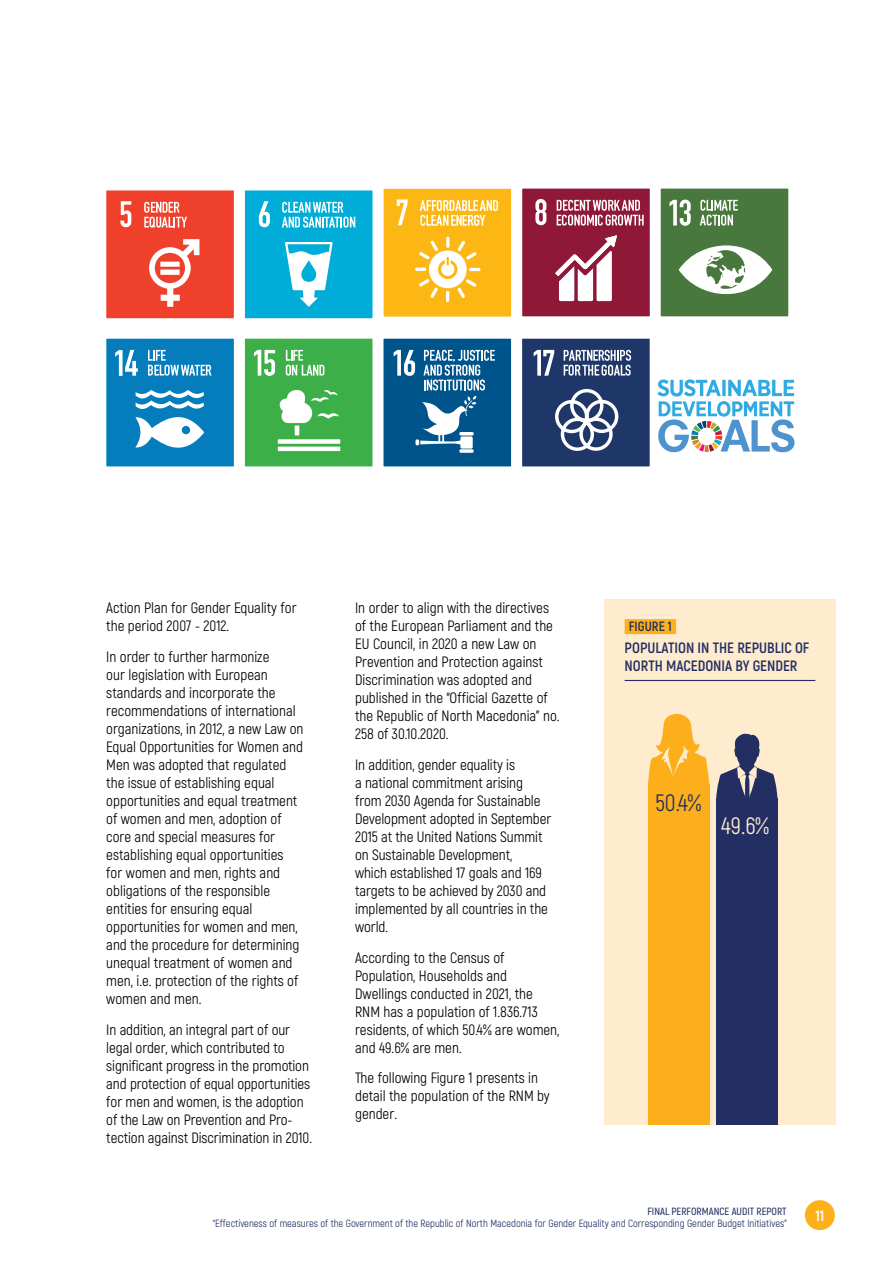
<style>
.page{position:relative;width:893px;height:1263px;background:#fff}
.page>*{position:absolute;margin:0;border:0;box-sizing:border-box;transform-origin:0 0}
.t1{font:23.7px "Akrobat";color:#232f63}
.t2{font:23.7px "Akrobat";color:#ffecce}
.t3{font:15px/18px "Akrobat";color:#000}
.t4{font:700 15px/18px "Akrobat";color:#232f63}
.t5{font:700 15px "Akrobat";color:#fff}
.t6{font:700 13.5px "Akrobat";color:#232f63}
.t7{font:10.5px "Akrobat";color:#232f63}
.t8{font:600 10.5px "Akrobat";color:#232f63}
</style>
<div class="page">
<div style="left:805px;top:1200px;width:30px;height:30px;background:#fcb01a;border-radius:50%"></div>
<div style="left:604px;top:600px;width:232px;height:525px;background:#ffecce"></div>
<div style="left:625px;top:619px;width:51px;height:15px;background:#fcb01a"></div>
<hr style="left:625px;top:680px;width:190px;height:1px;background:#232f63">
<svg style="left:648px;top:714px;width:61px;height:70px"></svg>
<svg style="left:716px;top:733px;width:61px;height:65px"></svg>
<div style="left:716px;top:798px;width:61px;height:327px;background:#232f63"></div>
<div style="left:648px;top:784px;width:61px;height:341px;background:#fcaf1a"></div>
<svg style="left:657px;top:379px;width:137px;height:73px"></svg>
<div style="left:106px;top:190px;width:128px;height:128px;background:#ef402b"></div>
<svg style="left:144px;top:202px;width:43px;height:26px"></svg>
<svg style="left:120px;top:201px;width:11px;height:26px"></svg>
<svg style="left:149px;top:239px;width:50px;height:68px"></svg>
<div style="left:245px;top:190px;width:127px;height:128px;background:#00add8"></div>
<svg style="left:282px;top:202px;width:73px;height:26px"></svg>
<svg style="left:259px;top:201px;width:11px;height:26px"></svg>
<svg style="left:285px;top:242px;width:48px;height:65px"></svg>
<div style="left:384px;top:189px;width:127px;height:128px;background:#fcb715"></div>
<svg style="left:420px;top:200px;width:78px;height:26px"></svg>
<svg style="left:397px;top:199px;width:11px;height:26px"></svg>
<svg style="left:415px;top:237px;width:65px;height:65px"></svg>
<div style="left:522px;top:189px;width:128px;height:127px;background:#8f1839"></div>
<svg style="left:557px;top:200px;width:87px;height:26px"></svg>
<svg style="left:535px;top:199px;width:11px;height:26px"></svg>
<svg style="left:555px;top:235px;width:62px;height:66px"></svg>
<div style="left:661px;top:189px;width:127px;height:127px;background:#48783e"></div>
<svg style="left:700px;top:200px;width:38px;height:26px"></svg>
<svg style="left:669px;top:200px;width:22px;height:26px"></svg>
<svg style="left:679px;top:245px;width:93px;height:50px"></svg>
<div style="left:106px;top:339px;width:128px;height:127px;background:#057dbd"></div>
<svg style="left:148px;top:350px;width:63px;height:26px"></svg>
<svg style="left:135px;top:390px;width:69px;height:58px"></svg>
<svg style="left:115px;top:350px;width:23px;height:26px"></svg>
<div style="left:245px;top:339px;width:127px;height:127px;background:#3daf49"></div>
<svg style="left:286px;top:350px;width:38px;height:26px"></svg>
<svg style="left:254px;top:350px;width:21px;height:26px"></svg>
<svg style="left:279px;top:390px;width:60px;height:33px"></svg>
<hr style="left:295px;top:425px;width:4px;height:10px;background:#fff">
<div style="left:278px;top:439px;width:62px;height:5px;background:#fff"></div>
<hr style="left:278px;top:447px;width:62px;height:4px;background:#fff">
<div style="left:383px;top:339px;width:128px;height:127px;background:#00548c"></div>
<svg style="left:423px;top:350px;width:72px;height:40px"></svg>
<svg style="left:394px;top:350px;width:21px;height:26px"></svg>
<svg style="left:415px;top:396px;width:61px;height:57px"></svg>
<div style="left:522px;top:339px;width:128px;height:127px;background:#1f3768"></div>
<svg style="left:564px;top:350px;width:67px;height:26px"></svg>
<svg style="left:534px;top:350px;width:20px;height:26px"></svg>
<svg style="left:555px;top:388px;width:64px;height:63px"></svg>
<p class="t3" style="left:106px;top:599px;width:192px">Action Plan for Gender Equality for the period 2007 - 2012.</p>
<p class="t3" style="left:106px;top:648px;width:199px">In order to further harmonize<br>our legislation with European standards and incorporate the recommendations of international organizations, in 2012, a new Law on<br>Equal Opportunities for Women and<br>Men was adopted that regulated the issue of establishing equal opportunities and equal treatment of women and men, adoption of core and special measures for establishing equal opportunities for women and men, rights and obligations of the responsible entities for ensuring equal opportunities for women and men, and the procedure for determining unequal treatment of women and men, i.e. protection of the rights of women and men.</p>
<p class="t3" style="left:106px;top:1020px;width:207px">In addition, an integral part of our legal order, which contributed to significant progress in the promotion and protection of equal opportunities for men and women, is the adoption of the Law on Prevention and Pro&shy;tection against Discrimination in 2010.</p>
<p class="t3" style="left:355px;top:599px;width:206px">In order to align with the directives of the European Parliament and the<br>EU Council, in 2020 a new Law on<br>Prevention and Protection against<br>Discrimination was adopted and published in the “Official Gazette of the Republic of North Macedonia” no.<br>258 of 30.10.2020.</p>
<p class="t3" style="left:355px;top:756px;width:198px">In addition, gender equality is<br>a national commitment arising from 2030 Agenda for Sustainable<br>Development adopted in September<br>2015 at the United Nations Summit on Sustainable Development,<br>which established 17 goals and 169 targets to be achieved by 2030 and implemented by all countries in the world.</p>
<p class="t3" style="left:355px;top:948px;width:206px">According to the Census of<br>Population, Households and<br>Dwellings conducted in 2021, the<br>RNM has a population of 1.836.713 residents, of which 50.4% are women, and 49.6% are men.</p>
<p class="t3" style="left:355px;top:1069px;width:196px">The following Figure 1 presents in detail the population of the RNM by gender.</p>
<p class="t6" style="left:629px;top:618px;width:44px">FIGURE 1</p>
<p class="t4" style="left:625px;top:639px;width:186px">POPULATION IN THE REPUBLIC OF<br>NORTH MACEDONIA BY GENDER</p>
<h1 class="t1" style="left:655px;top:789px;width:47px">50.4%</h1>
<h1 class="t2" style="left:721px;top:811px;width:49px">49.6%</h1>
<p class="t8" style="left:647px;top:1205px;width:141px">FINAL PERFORMANCE AUDIT REPORT</p>
<p class="t7" style="left:213px;top:1217px;width:575px">“Effectiveness of measures of the Government of the Republic of North Macedonia for Gender Equality and Corresponding Gender Budget Initiatives”</p>
<p class="t5" style="left:815px;top:1206px;width:10px">11</p>
</div>
